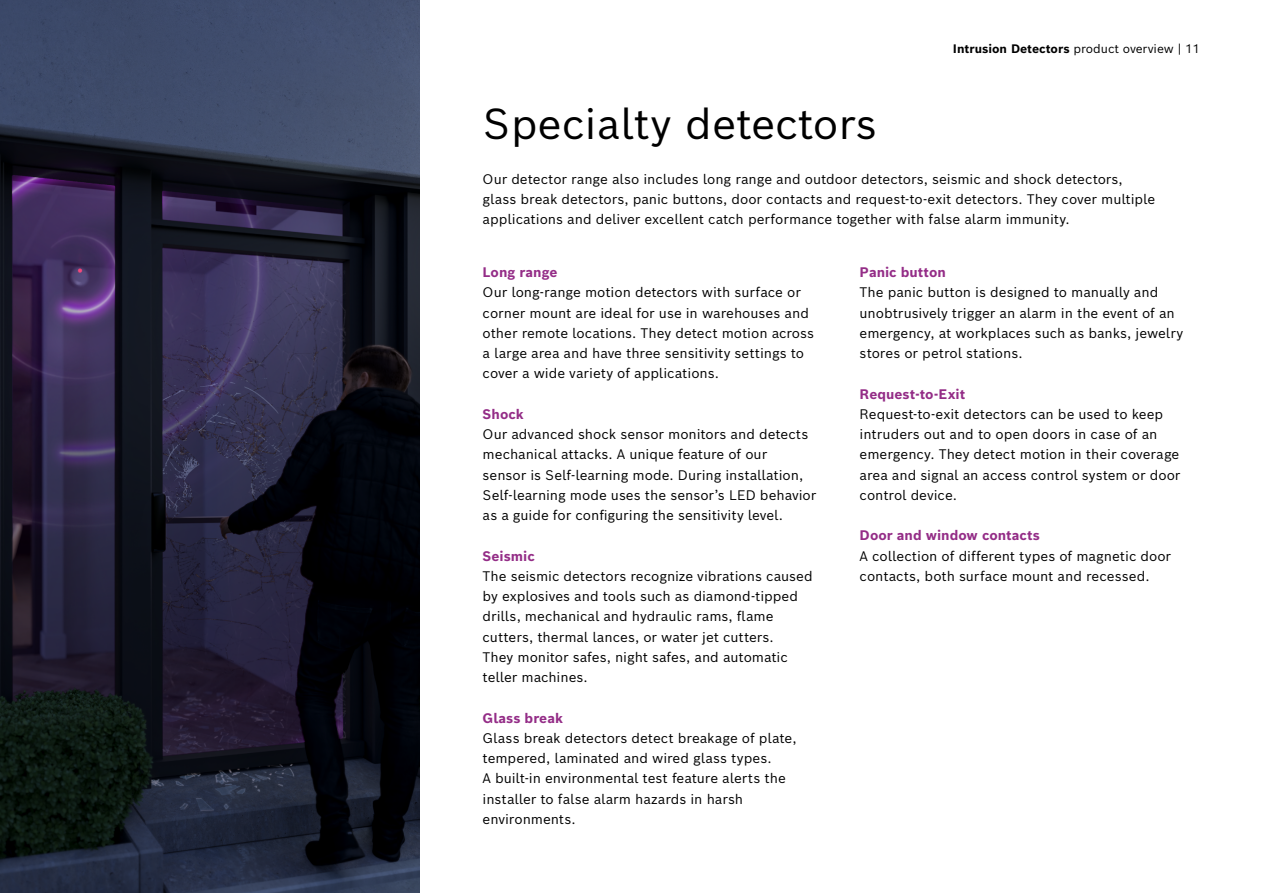
<style>
.page{position:relative;width:1263px;height:893px;background:#fff}
.page>*{position:absolute;margin:0;border:0;box-sizing:border-box;transform-origin:0 0}
.t1{font:42px "Bosch Sans";color:#000}
.t2{font:13.5px/20.2px "Bosch Sans";color:#000}
.t3{font:700 13.5px "Bosch Sans";color:#942d87}
.t4{font:700 12px "Bosch Sans";color:#000}
.s1{font-weight:400}
</style>
<div class="page">
<img style="left:0;top:0;width:419px;height:893px">
<h1 class="t1" style="left:483px;top:89px;width:396px">Specialty detectors</h1>
<p class="t4" style="left:953px;top:39px;width:248px">Intrusion Detectors <span class="s1">product overview | 11</span></p>
<p class="t2" style="left:483px;top:168px;width:674px">Our detector range also includes long range and outdoor detectors, seismic and shock detectors, glass break detectors, panic buttons, door contacts and request-to-exit detectors. They cover multiple applications and deliver excellent catch performance together with false alarm immunity.</p>
<p class="t3" style="left:483px;top:261px;width:76px">Long range</p>
<p class="t2" style="left:483px;top:281px;width:333px">Our long-range motion detectors with surface or corner mount are ideal for use in warehouses and other remote locations. They detect motion across a large area and have three sensitivity settings to cover a wide variety of applications.</p>
<p class="t3" style="left:483px;top:403px;width:43px">Shock</p>
<p class="t2" style="left:483px;top:423px;width:335px">Our advanced shock sensor monitors and detects mechanical attacks. A unique feature of our<br>sensor is Self-learning mode. During installation, Self-learning mode uses the sensor’s LED behavior as a guide for configuring the sensitivity level.</p>
<p class="t3" style="left:483px;top:544px;width:54px">Seismic</p>
<p class="t2" style="left:483px;top:565px;width:332px">The seismic detectors recognize vibrations caused by explosives and tools such as diamond-tipped drills, mechanical and hydraulic rams, flame cutters, thermal lances, or water jet cutters.<br>They monitor safes, night safes, and automatic teller machines.</p>
<p class="t3" style="left:483px;top:706px;width:82px">Glass break</p>
<p class="t2" style="left:483px;top:727px;width:315px">Glass break detectors detect breakage of plate, tempered, laminated and wired glass types.<br>A built-in environmental test feature alerts the installer to false alarm hazards in harsh environments.</p>
<p class="t3" style="left:860px;top:261px;width:88px">Panic button</p>
<p class="t2" style="left:860px;top:281px;width:325px">The panic button is designed to manually and unobtrusively trigger an alarm in the event of an emergency, at workplaces such as banks, jewelry stores or petrol stations.</p>
<p class="t3" style="left:860px;top:382px;width:107px">Request-to-Exit</p>
<p class="t2" style="left:860px;top:403px;width:322px">Request-to-exit detectors can be used to keep intruders out and to open doors in case of an emergency. They detect motion in their coverage area and signal an access control system or door control device.</p>
<p class="t3" style="left:860px;top:524px;width:182px">Door and window contacts</p>
<p class="t2" style="left:860px;top:544px;width:313px">A collection of different types of magnetic door contacts, both surface mount and recessed.</p>
</div>
